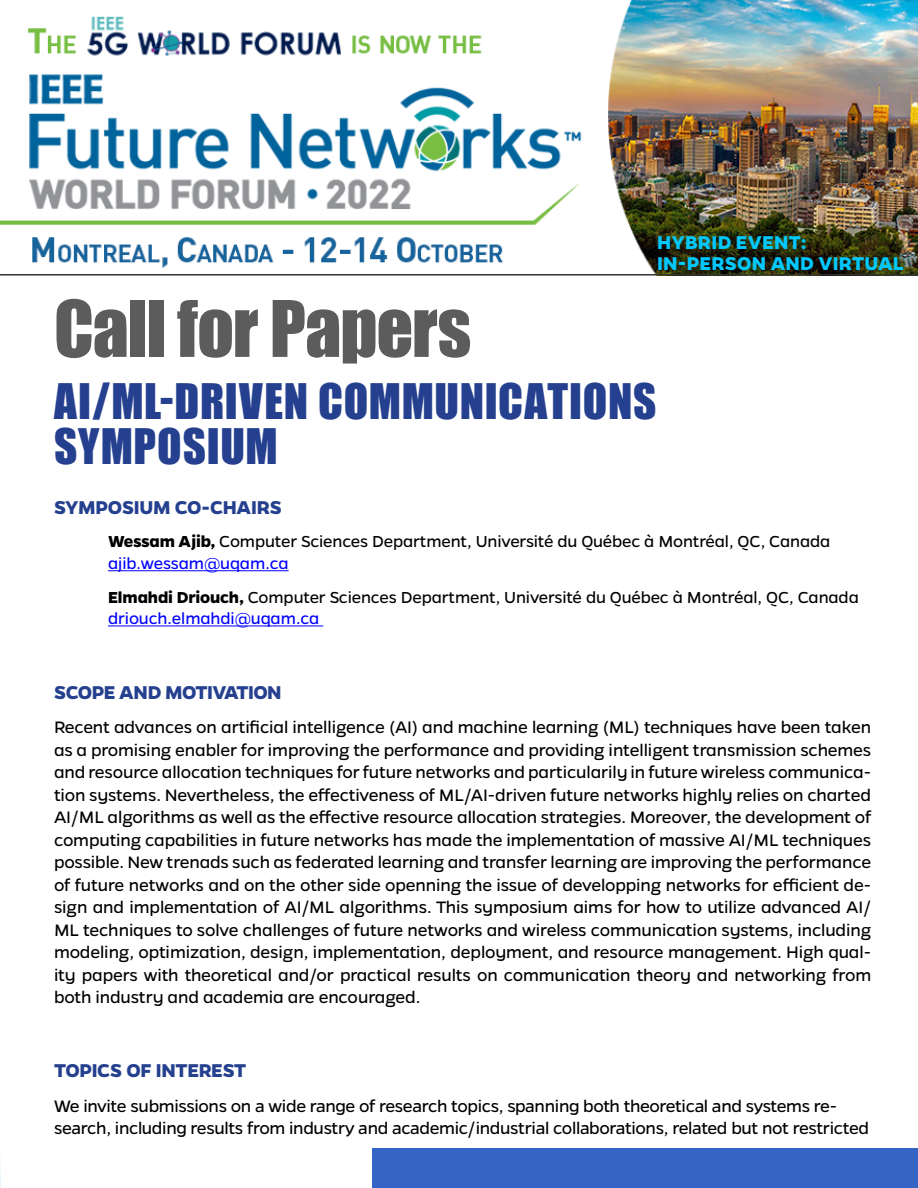
<style>
.page{position:relative;width:918px;height:1188px;background:#fff}
.page>*{position:absolute;margin:0;border:0;box-sizing:border-box;transform-origin:0 0}
.t1{font:72px "Impact";letter-spacing:-.015em;color:#5c5c5c}
.t2{font:45px/45px "Impact";letter-spacing:.015em;color:#25408f}
.t3{font:700 21px "Gentona";letter-spacing:-.02em;color:#25408f}
.t4{font:700 21px/21px "Gentona";letter-spacing:.01em;color:#01c8ff}
.t5{font:18.75px/22.5px "Gentona";letter-spacing:-.02em;color:#000;text-align:justify}
.t6{font:18px/21.6px "Gentona";letter-spacing:-.01em;color:#000}
.s1{font-weight:700}
.s2{color:#00f}
</style>
<div class="page">
<svg style="left:0;top:1162px;width:1px;height:26px"></svg>
<hr style="left:108px;top:570px;width:181px;height:1px;background:#00f">
<hr style="left:108px;top:625px;width:215px;height:1px;background:#00f">
<svg style="left:372px;top:1148px;width:546px;height:40px"></svg>
<div style="left:373px;top:1149px;width:545px;height:39px;background:#3464c4"></div>
<img style="left:0;top:0;width:918px;height:274px">
<hr style="left:0;top:274px;width:918px;height:2px;background:#333">
<h1 class="t1" style="left:54px;top:273px;width:419px">Call for Papers</h1>
<p class="t4" style="left:657px;top:231px;width:248px">HYBRID EVENT:<br>IN-PERSON AND VIRTUAL</p>
<h2 class="t2" style="left:54px;top:378px;width:604px">AI/ML-DRIVEN COMMUNICATIONS<br>SYMPOSIUM</h2>
<p class="t3" style="left:54px;top:495px;width:230px">SYMPOSIUM CO-CHAIRS</p>
<p class="t6" style="left:108px;top:531px;width:724px"><span class="s1">Wessam Ajib,</span> Computer Sciences Department, Université du Québec à Montréal, QC, Canada <span class="s2">ajib.wessam@uqam.ca</span></p>
<p class="t6" style="left:108px;top:586px;width:752px"><span class="s1">Elmahdi Driouch,</span> Computer Sciences Department, Université du Québec à Montréal, QC, Canada <span class="s2">driouch.elmahdi@uqam.ca</span></p>
<p class="t3" style="left:54px;top:680px;width:229px">SCOPE AND MOTIVATION</p>
<p class="t5" style="left:54px;top:716px;width:819px">Recent advances on artificial intelligence (AI) and machine learning (ML) techniques have been taken as a promising enabler for improving the performance and providing intelligent transmission schemes and resource allocation techniques for future networks and particularily in future wireless communica&shy;tion systems. Nevertheless, the effectiveness of ML/AI-driven future networks highly relies on charted AI/ML algorithms as well as the effective resource allocation strategies. Moreover, the development of computing capabilities in future networks has made the implementation of massive AI/ML techniques possible. New trenads such as federated learning and transfer learning are improving the performance of future networks and on the other side openning the issue of developping networks for efficient de&shy;sign and implementation of AI/ML algorithms. This symposium aims for how to utilize advanced AI/ ML techniques to solve challenges of future networks and wireless communication systems, including modeling, optimization, design, implementation, deployment, and resource management. High qual&shy;ity papers with theoretical and/or practical results on communication theory and networking from both industry and academia are encouraged.</p>
<p class="t3" style="left:54px;top:1059px;width:194px">TOPICS OF INTEREST</p>
<p class="t5" style="left:54px;top:1095px;width:817px">We invite submissions on a wide range of research topics, spanning both theoretical and systems re&shy;search, including results from industry and academic/industrial collaborations, related but not restricted</p>
</div>
